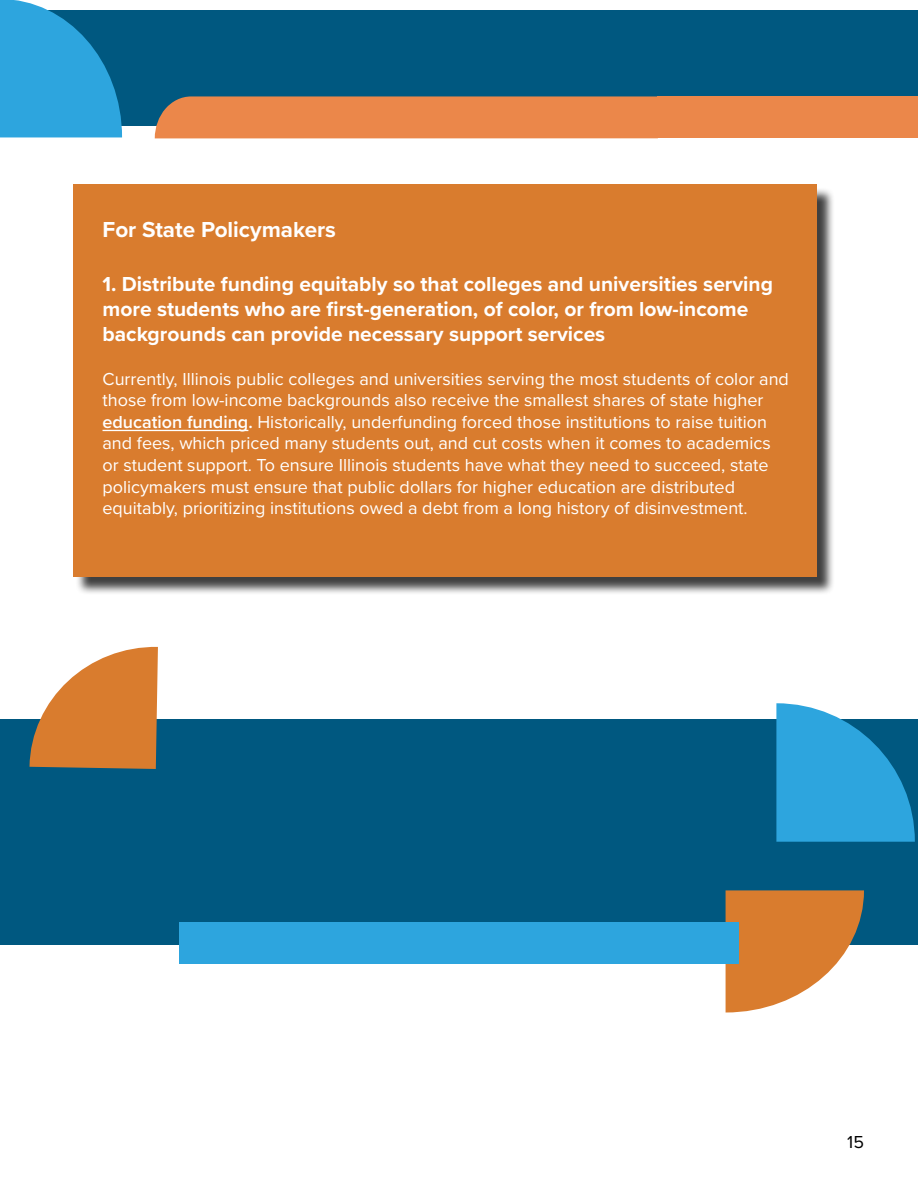
<style>
.page{position:relative;width:918px;height:1188px;background:#fff}
.page>*{position:absolute;margin:0;border:0;box-sizing:border-box;transform-origin:0 0}
.t1{font:700 22.5px "Proxima Nova";color:#fff}
.t2{font:700 21px/25.2px "Proxima Nova";color:#fff}
.t3{font:18px/21.6px "Proxima Nova";color:#fff}
.t4{font:18px "Proxima Nova";color:#000}
.s1{font-weight:600}
</style>
<div class="page">
<div style="left:32px;top:11px;width:886px;height:115px;background:#005880"></div>
<svg style="left:0;top:0;width:122px;height:137px"></svg>
<div style="left:155px;top:96px;width:503px;height:42px;background:#eb874a"></div>
<div style="left:658px;top:96px;width:260px;height:41px;background:#eb874a"></div>
<div style="left:76px;top:187px;width:759px;height:408px;background:#000;opacity:.75"></div>
<div style="left:73px;top:185px;width:743px;height:392px;background:#d97c2e"></div>
<hr style="left:103px;top:430px;width:145px;height:1px;background:#fff">
<div style="left:0;top:719px;width:918px;height:226px;background:#005880"></div>
<svg style="left:726px;top:890px;width:138px;height:123px"></svg>
<svg style="left:30px;top:646px;width:128px;height:123px"></svg>
<div style="left:179px;top:923px;width:560px;height:41px;background:#2da5de"></div>
<svg style="left:776px;top:703px;width:139px;height:139px"></svg>
<p class="t1" style="left:103px;top:213px;width:235px">For State Policymakers</p>
<p class="t2" style="left:103px;top:271px;width:672px">1. Distribute funding equitably so that colleges and universities serving more students who are first-generation, of color, or from low-income backgrounds can provide necessary support services</p>
<p class="t3" style="left:103px;top:367px;width:688px">Currently, Illinois public colleges and universities serving the most students of color and those from low-income backgrounds also receive the smallest shares of state higher <span class="s1">education funding.</span> Historically, underfunding forced those institutions to raise tuition and fees, which priced many students out, and cut costs when it comes to academics or student support. To ensure Illinois students have what they need to succeed, state policymakers must ensure that public dollars for higher education are distributed equitably, prioritizing institutions owed a debt from a long history of disinvestment.</p>
<p class="t4" style="left:847px;top:1129px;width:18px">15</p>
</div>
